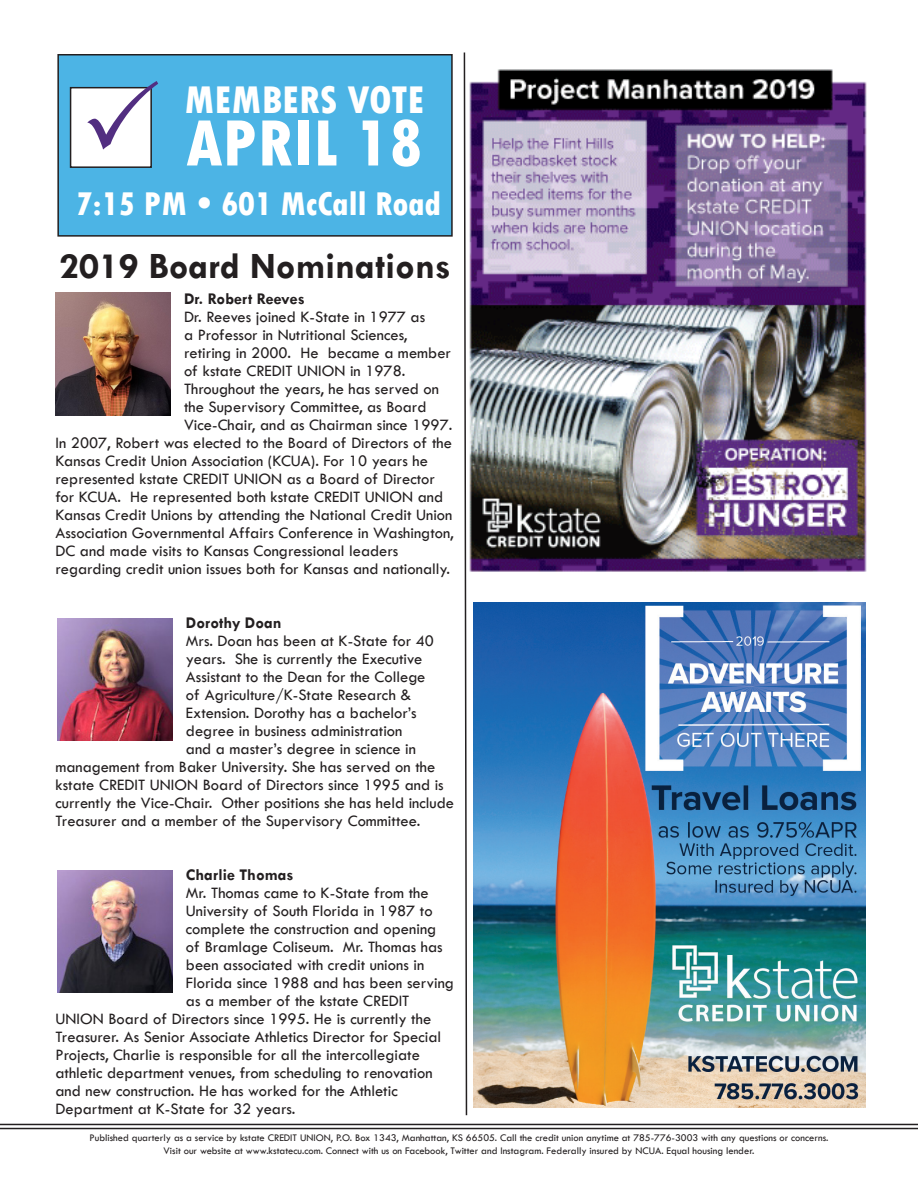
<style>
.page{position:relative;width:918px;height:1188px;background:#fff}
.page>*{position:absolute;margin:0;border:0;box-sizing:border-box;transform-origin:0 0}
.t1{font:800 condensed 69px "Tw Cen";color:#fff}
.t2{font:800 condensed 40.5px "Tw Cen";color:#fff}
.t3{font:700 37.5px "Tw Cen";color:#231f20}
.t4{font:800 condensed 34.5px "Tw Cen";color:#fff}
.t5{font:16.5px "Tw Cen";color:#231f20}
.t6{font:700 16.5px "Tw Cen";color:#231f20}
.t7{font:10.5px "Tw Cen";color:#231f20}
</style>
<div class="page">
<img style="left:469px;top:69px;width:398px;height:503px">
<div style="left:58px;top:55px;width:394px;height:181px;background:#4cb4e5"></div>
<div style="left:57px;top:54px;width:396px;height:183px;border:2px solid #231f20"></div>
<hr style="left:0;top:1124px;width:918px;height:1px;background:#231f20">
<hr style="left:0;top:1128px;width:918px;height:1px;background:#231f20">
<div style="left:71px;top:88px;width:80px;height:79px;background:#fff"></div>
<div style="left:70px;top:87px;width:82px;height:81px;border:2px solid #231f20"></div>
<svg style="left:463px;top:52px;width:5px;height:1064px"></svg>
<img style="left:56px;top:293px;width:115px;height:122px">
<img style="left:57px;top:618px;width:115px;height:123px">
<img style="left:57px;top:870px;width:115px;height:123px">
<img style="left:473px;top:602px;width:392px;height:506px">
<svg style="left:87px;top:86px;width:65px;height:64px"></svg>
<p class="t2" style="left:184px;top:76px;width:241px">MEMBERS VOTE</p>
<p class="t1" style="left:186px;top:102px;width:239px">APRIL 18</p>
<p class="t4" style="left:75px;top:184px;width:367px">7:15 PM • 601 McCall Road</p>
<p class="t3" style="left:59px;top:244px;width:393px">2019 Board Nominations</p>
<p class="t6" style="left:184px;top:289px;width:122px">Dr. Robert Reeves</p>
<p class="t5" style="left:184px;top:307px;width:243px">Dr. Reeves joined K-State in 1977 as</p>
<p class="t5" style="left:184px;top:325px;width:225px">a Professor in Nutritional Sciences,</p>
<p class="t5" style="left:184px;top:343px;width:269px">retiring in 2000. He became a member</p>
<p class="t5" style="left:184px;top:361px;width:223px">of kstate CREDIT UNION in 1978.</p>
<p class="t5" style="left:184px;top:379px;width:257px">Throughout the years, he has served on</p>
<p class="t5" style="left:184px;top:397px;width:244px">the Supervisory Committee, as Board</p>
<p class="t5" style="left:184px;top:415px;width:270px">Vice-Chair, and as Chairman since 1997.</p>
<p class="t5" style="left:56px;top:433px;width:398px">In 2007, Robert was elected to the Board of Directors of the</p>
<p class="t5" style="left:56px;top:451px;width:374px">Kansas Credit Union Association (KCUA). For 10 years he</p>
<p class="t5" style="left:56px;top:469px;width:381px">represented kstate CREDIT UNION as a Board of Director</p>
<p class="t5" style="left:56px;top:487px;width:389px">for KCUA. He represented both kstate CREDIT UNION and</p>
<p class="t5" style="left:56px;top:505px;width:398px">Kansas Credit Unions by attending the National Credit Union</p>
<p class="t5" style="left:56px;top:523px;width:400px">Association Governmental Affairs Conference in Washington,</p>
<p class="t5" style="left:56px;top:541px;width:344px">DC and made visits to Kansas Congressional leaders</p>
<p class="t5" style="left:56px;top:559px;width:396px">regarding credit union issues both for Kansas and nationally.</p>
<p class="t6" style="left:186px;top:613px;width:97px">Dorothy Doan</p>
<p class="t5" style="left:186px;top:631px;width:250px">Mrs. Doan has been at K-State for 40</p>
<p class="t5" style="left:186px;top:649px;width:238px">years. She is currently the Executive</p>
<p class="t5" style="left:186px;top:667px;width:241px">Assistant to the Dean for the College</p>
<p class="t5" style="left:186px;top:685px;width:227px">of Agriculture/K-State Research &amp;</p>
<p class="t5" style="left:186px;top:703px;width:232px">Extension. Dorothy has a bachelor’s</p>
<p class="t5" style="left:186px;top:721px;width:218px">degree in business administration</p>
<p class="t5" style="left:186px;top:739px;width:232px">and a master’s degree in science in</p>
<p class="t5" style="left:56px;top:757px;width:381px">management from Baker University. She has served on the</p>
<p class="t5" style="left:56px;top:775px;width:390px">kstate CREDIT UNION Board of Directors since 1995 and is</p>
<p class="t5" style="left:56px;top:793px;width:400px">currently the Vice-Chair. Other positions she has held include</p>
<p class="t5" style="left:56px;top:811px;width:366px">Treasurer and a member of the Supervisory Committee.</p>
<p class="t6" style="left:186px;top:865px;width:109px">Charlie Thomas</p>
<p class="t5" style="left:186px;top:883px;width:244px">Mr. Thomas came to K-State from the</p>
<p class="t5" style="left:186px;top:901px;width:248px">University of South Florida in 1987 to</p>
<p class="t5" style="left:186px;top:919px;width:252px">complete the construction and opening</p>
<p class="t5" style="left:186px;top:937px;width:258px">of Bramlage Coliseum. Mr. Thomas has</p>
<p class="t5" style="left:186px;top:955px;width:240px">been associated with credit unions in</p>
<p class="t5" style="left:186px;top:973px;width:270px">Florida since 1988 and has been serving</p>
<p class="t5" style="left:186px;top:991px;width:225px">as a member of the kstate CREDIT</p>
<p class="t5" style="left:56px;top:1009px;width:377px">UNION Board of Directors since 1995. He is currently the</p>
<p class="t5" style="left:56px;top:1027px;width:387px">Treasurer. As Senior Associate Athletics Director for Special</p>
<p class="t5" style="left:56px;top:1045px;width:366px">Projects, Charlie is responsible for all the intercollegiate</p>
<p class="t5" style="left:56px;top:1063px;width:379px">athletic department venues, from scheduling to renovation</p>
<p class="t5" style="left:56px;top:1081px;width:344px">and new construction. He has worked for the Athletic</p>
<p class="t5" style="left:56px;top:1099px;width:241px">Department at K-State for 32 years.</p>
<p class="t7" style="left:90px;top:1132px;width:740px">Published quarterly as a service by kstate CREDIT UNION, P.O. Box 1343, Manhattan, KS 66505. Call the credit union anytime at 785-776-3003 with any questions or concerns.</p>
<p class="t7" style="left:164px;top:1144px;width:592px">Visit our website at www.kstatecu.com. Connect with us on Facebook, Twitter and Instagram. Federally insured by NCUA. Equal housing lender.</p>
</div>
